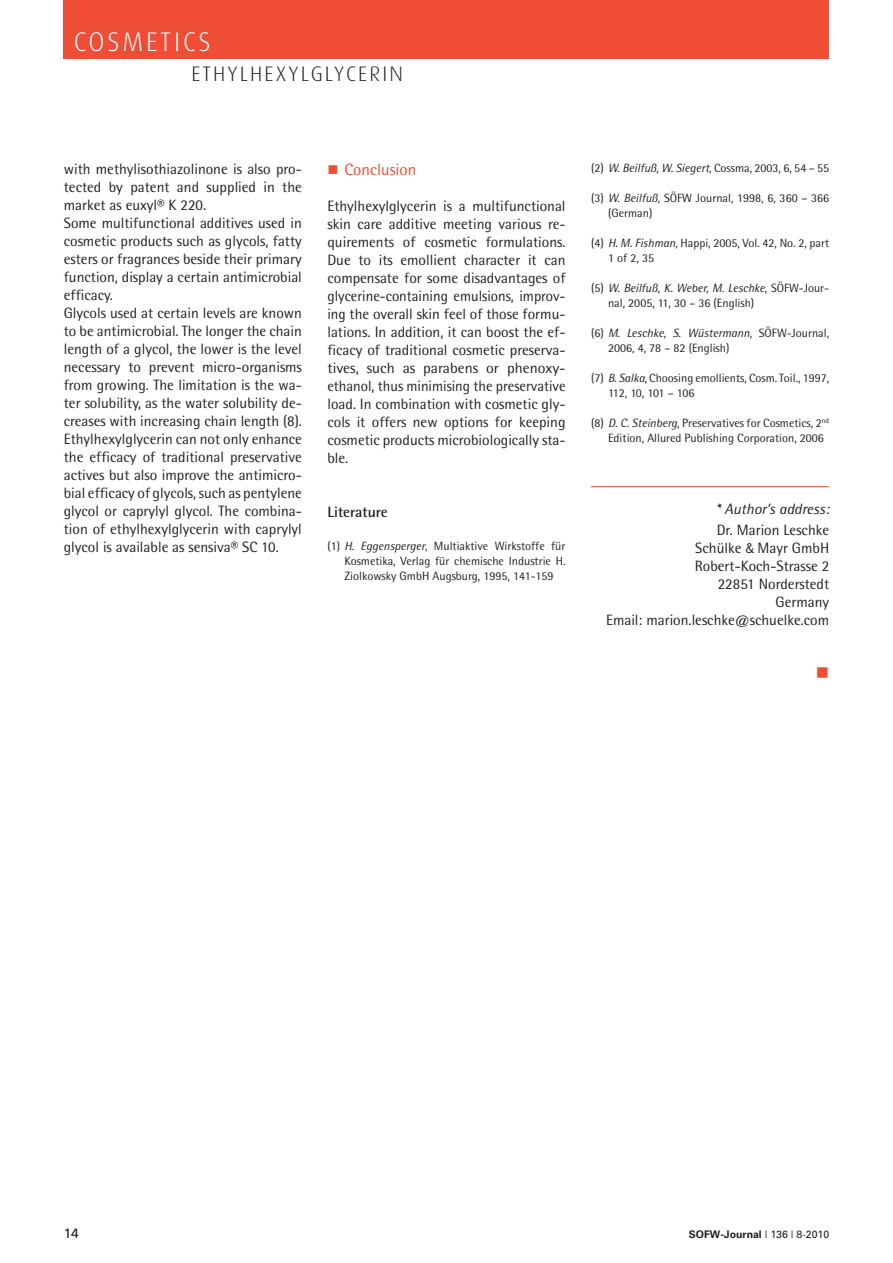
<style>
.page{position:relative;width:893px;height:1263px;background:#fff}
.page>*{position:absolute;margin:0;border:0;box-sizing:border-box;transform-origin:0 0}
.t1{font:300 27px "Dax";letter-spacing:.1em;color:#fff}
.t2{font:300 21px "Dax";letter-spacing:.1em;color:#231f20}
.t3{font:16.5px "Rotis Semi Sans";color:#ef4d35}
.t4{font:15px/18px "Rotis Semi Sans";color:#231f20}
.t5{font:italic 15px "Rotis Semi Sans";color:#231f20}
.t6{font:700 15px "Rotis Semi Sans";color:#231f20}
.t7{font:13.5px "Frutiger";color:#231f20}
.t8{font:12px/15px "Rotis Semi Sans";color:#231f20}
.t9{font:700 10.5px "Univers";color:#231f20}
.s1{font-style:italic}
.s2{font-family:"Trade Gothic";font-size:13.5px}
.s3{font-weight:400}
</style>
<div class="page">
<hr style="left:591px;top:486px;width:238px;height:1px;background:#ef4d35">
<div style="left:64px;top:0;width:765px;height:58px;background:#ef4d35"></div>
<h1 class="t1" style="left:74px;top:32px;width:139px">COSMETICS</h1>
<h2 class="t2" style="left:191px;top:66px;width:213px">ETHYLHEXYLGLYCERIN</h2>
<p class="t4" style="left:64px;top:161px;width:240px">with methylisothiazolinone is also pro&shy;tected by patent and supplied in the market as euxyl® K 220.<br>Some multifunctional additives used in cosmetic products such as glycols, fatty esters or fragrances beside their primary function, display a certain antimicrobial efficacy.<br>Glycols used at certain levels are known to be antimicrobial. The longer the chain length of a glycol, the lower is the level necessary to prevent micro-organisms from growing. The limitation is the wa&shy;ter solubility, as the water solubility de&shy;creases with increasing chain length (8).<br>Ethylhexylglycerin can not only enhance the efficacy of traditional preservative actives but also improve the antimicro&shy;bial efficacy of glycols, such as pentylene glycol or caprylyl glycol. The combina&shy;tion of ethylhexylglycerin with caprylyl glycol is available as sensiva® SC 10.</p>
<p class="t3" style="left:344px;top:164px;width:73px">Conclusion</p>
<p class="t4" style="left:327px;top:199px;width:240px;text-align:justify">Ethylhexylglycerin is a multifunctional skin care additive meeting various re&shy;quirements of cosmetic formulations.<br>Due to its emollient character it can compensate for some disadvantages of glycerine-containing emulsions, improv&shy;ing the overall skin feel of those formu&shy;lations. In addition, it can boost the ef&shy;ficacy of traditional cosmetic preserva&shy;tives, such as parabens or phenoxy&shy;ethanol, thus minimising the preservative load. In combination with cosmetic gly&shy;cols it offers new options for keeping cosmetic products microbiologically sta&shy;ble.</p>
<p class="t6" style="left:327px;top:507px;width:62px">Literature</p>
<p class="t8" style="left:344px;top:540px;width:223px;text-align:justify;text-indent:-17px">(1) <span class="s1">H. Eggensperger</span>, Multiaktive Wirkstoffe für Kosmetika, Verlag für chemische Industrie H.<br>Ziolkowsky GmbH Augsburg, 1995, 141-159</p>
<p class="t8" style="left:591px;top:161px;width:240px">(2) <span class="s1">W. Beilfuß, W. Siegert</span>, Cossma, 2003, 6, 54 – 55</p>
<p class="t8" style="left:608px;top:191px;width:223px;text-indent:-17px">(3) <span class="s1">W. Beilfuß</span>, SÖFW Journal, 1998, 6, 360 – 366 (German)</p>
<p class="t8" style="left:608px;top:236px;width:223px;text-indent:-17px">(4) <span class="s1">H. M. Fishman</span>, Happi, 2005, Vol. 42, No. 2, part<br>1 of 2, 35</p>
<p class="t8" style="left:608px;top:281px;width:223px;text-indent:-17px">(5) <span class="s1">W. Beilfuß, K. Weber, M. Leschke</span>, SÖFW-Jour&shy;nal, 2005, 11, 30 – 36 (English)</p>
<p class="t8" style="left:608px;top:326px;width:223px;text-indent:-17px">(6) <span class="s1">M. Leschke, S. Wüstermann</span>, SÖFW-Journal,<br>2006, 4, 78 – 82 (English)</p>
<p class="t8" style="left:608px;top:371px;width:223px;text-indent:-17px">(7) <span class="s1">B. Salka</span>, Choosing emollients, Cosm. Toil., 1997,<br>112, 10, 101 – 106</p>
<p class="t8" style="left:608px;top:416px;width:223px;text-indent:-17px">(8) <span class="s1">D. C. Steinberg</span>, Preservatives for Cosmetics, 2<sup>nd<br></sup>Edition, Allured Publishing Corporation, 2006</p>
<p class="t5" style="left:716px;top:503px;width:115px">* Author’s address:</p>
<p class="t4" style="left:606px;top:522px;width:225px;text-align:right">Dr. Marion Leschke<br>Schülke <span class="s2">&amp;</span> Mayr GmbH<br>Robert-Koch-Strasse 2<br>22851 Norderstedt<br>Germany<br>Email: marion.leschke@schuelke.com</p>
<p class="t7" style="left:64px;top:1227px;width:17px">14</p>
<p class="t9" style="left:689px;top:1230px;width:142px">SOFW-Journal <span class="s3">| 136 | 8-2010</span></p>
</div>
